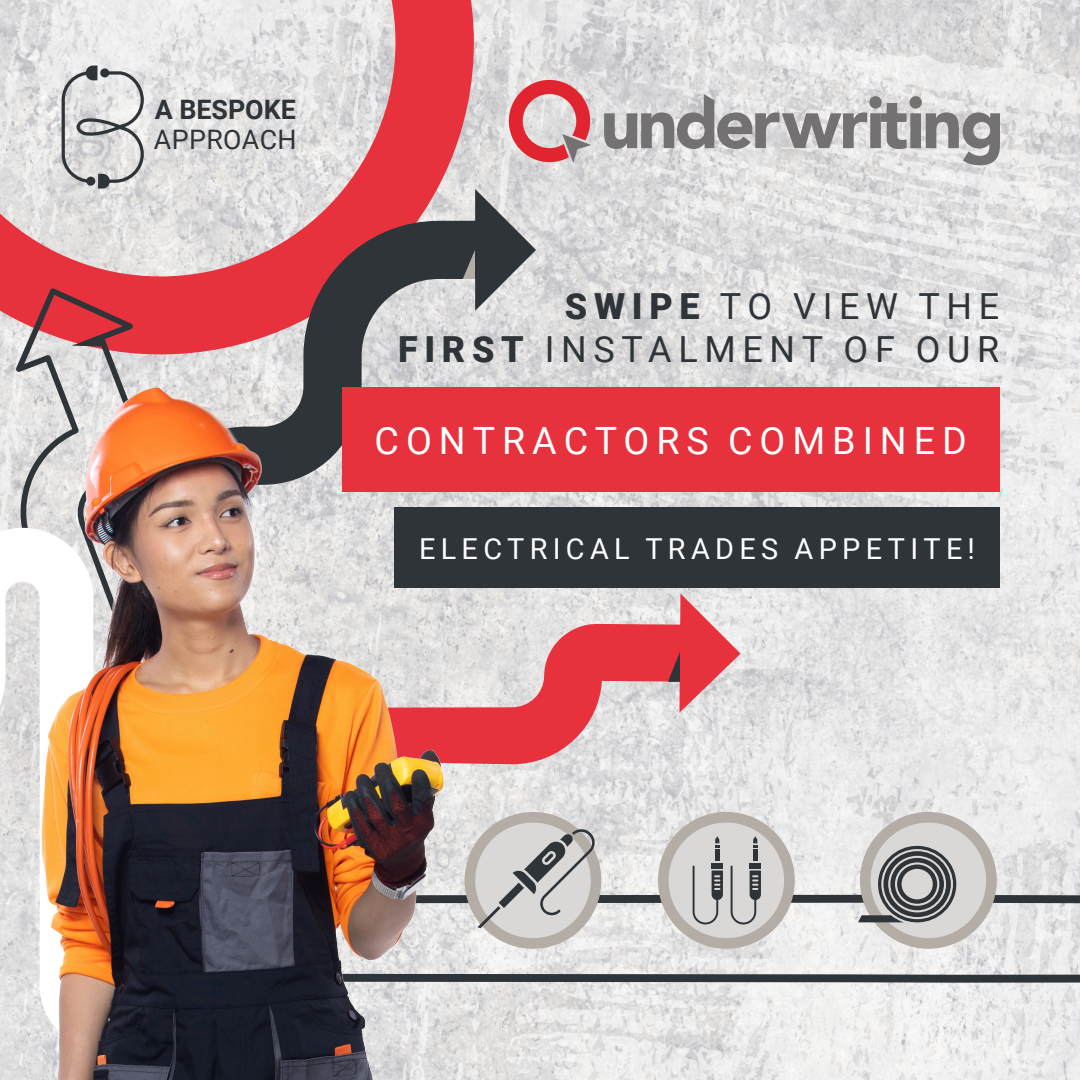
<style>
.page{position:relative;width:1080px;height:1080px;background:#fff}
.page>*{position:absolute;margin:0;border:0;box-sizing:border-box;transform-origin:0 0}
.t1{font:37.6px "Roboto";letter-spacing:.185em;color:#fff}
.t2{font:36px/43.2px "Roboto";letter-spacing:.185em;color:#2f3439;text-align:right}
.t3{font:28.9px "Roboto";letter-spacing:.185em;color:#fff}
.t4{font:700 26.8px "Roboto";color:#2f3439}
.t5{font:26.8px "Roboto";letter-spacing:.015em;color:#2f3439}
.s1{font-weight:900}
</style>
<div class="page">
<img style="left:0;top:0;width:1080px;height:1080px">
<svg style="left:450px;top:837px;width:630px;height:196px"></svg>
<svg style="left:604px;top:94px;width:396px;height:71px;background:#bab9b9"></svg>
<svg style="left:509px;top:80px;width:82px;height:83px;background:#db8f94"></svg>
<svg style="left:0;top:0;width:474px;height:354px;background:#e3bcbe"></svg>
<div style="left:394px;top:507px;width:606px;height:81px;background:#2f3439"></div>
<svg style="left:60px;top:66px;width:85px;height:123px;background:#c4c4c5"></svg>
<svg style="left:138px;top:189px;width:398px;height:404px;background:#a7878b"></svg>
<svg style="left:463px;top:250px;width:12px;height:29px"></svg>
<svg style="left:470px;top:817px;width:126px;height:126px"></svg>
<div style="left:465px;top:812px;width:136px;height:137px;border:11px solid #b4ada5;border-radius:50%"></div>
<svg style="left:477px;top:828px;width:119px;height:100px;background:#bcbbb9"></svg>
<svg style="left:663px;top:817px;width:126px;height:126px;background:#d1d0cd"></svg>
<div style="left:658px;top:812px;width:137px;height:137px;border:11px solid #b4ada5;border-radius:50%"></div>
<div style="left:712px;top:863px;width:11px;height:6px;background:#2f3439"></div>
<hr style="left:715px;top:850px;width:4px;height:11px;background:#2f3439">
<svg style="left:693px;top:866px;width:30px;height:59px;background:#aaabab"></svg>
<svg style="left:715px;top:836px;width:4px;height:12px"></svg>
<svg style="left:731px;top:866px;width:30px;height:59px;background:#adadad"></svg>
<div style="left:750px;top:863px;width:11px;height:6px;background:#2f3439"></div>
<svg style="left:753px;top:836px;width:4px;height:12px"></svg>
<hr style="left:753px;top:850px;width:4px;height:11px;background:#2f3439">
<svg style="left:8px;top:284px;width:238px;height:85px;background:#d75e65"></svg>
<svg style="left:72px;top:335px;width:31px;height:12px"></svg>
<svg style="left:450px;top:593px;width:291px;height:172px;background:#e39da2"></svg>
<svg style="left:668px;top:652px;width:12px;height:30px"></svg>
<div style="left:342px;top:387px;width:658px;height:105px;background:#e7313c"></div>
<img style="left:0;top:369px;width:450px;height:711px">
<svg style="left:865px;top:817px;width:126px;height:126px;background:#d2d0cd"></svg>
<div style="left:860px;top:812px;width:137px;height:137px;border:11px solid #b4ada5;border-radius:50%"></div>
<svg style="left:858px;top:846px;width:98px;height:76px;background:#8e8f8f"></svg>
<p class="t4" style="left:155px;top:91px;width:143px">A BESPOKE</p>
<p class="t5" style="left:154px;top:120px;width:144px">APPROACH</p>
<p class="t2" style="left:398px;top:283px;width:603px"><span class="s1">SWIPE</span> TO VIEW THE<br><span class="s1">FIRST</span> INSTALMENT OF OUR</p>
<p class="t1" style="left:375px;top:414px;width:594px">CONTRACTORS COMBINED</p>
<p class="t3" style="left:419px;top:528px;width:557px">ELECTRICAL TRADES APPETITE!</p>
</div>
